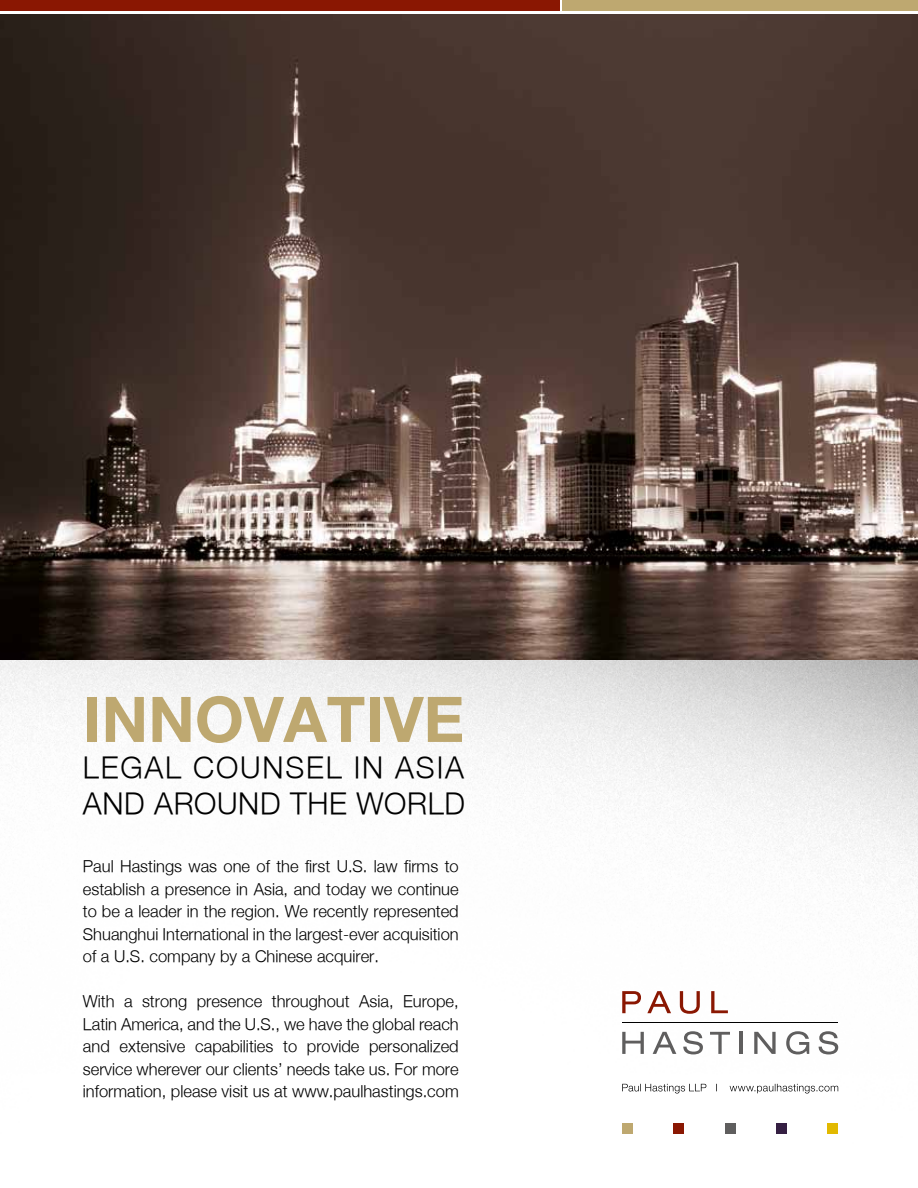
<style>
.page{position:relative;width:918px;height:1188px;background:#fff}
.page>*{position:absolute;margin:0;border:0;box-sizing:border-box;transform-origin:0 0}
.t1{font:700 63px "Helvetica Neue LT Std";color:#bea870}
.t2{font:300 30px/36px "Helvetica Neue";letter-spacing:.06em;color:#000}
.t3{font:300 16.5px/22.5px "Helvetica Neue";color:#000;text-align:justify}
</style>
<div class="page">
<img style="left:0;top:659px;width:918px;height:475px">
<img style="left:0;top:14px;width:918px;height:645px">
<svg style="left:622px;top:991px;width:19px;height:22px"></svg>
<svg style="left:647px;top:991px;width:24px;height:22px"></svg>
<svg style="left:680px;top:991px;width:20px;height:23px"></svg>
<svg style="left:711px;top:991px;width:17px;height:22px"></svg>
<svg style="left:622px;top:1032px;width:22px;height:22px"></svg>
<svg style="left:653px;top:1032px;width:23px;height:22px"></svg>
<svg style="left:683px;top:1031px;width:20px;height:23px"></svg>
<svg style="left:710px;top:1032px;width:20px;height:22px"></svg>
<hr style="left:739px;top:1032px;width:4px;height:22px;background:#5f5e5e">
<svg style="left:754px;top:1032px;width:22px;height:22px"></svg>
<svg style="left:786px;top:1031px;width:23px;height:23px"></svg>
<svg style="left:819px;top:1031px;width:19px;height:23px"></svg>
<hr style="left:622px;top:1022px;width:216px;height:1px;background:#000">
<div style="left:622px;top:1124px;width:11px;height:10px;background:#bea870"></div>
<div style="left:674px;top:1124px;width:10px;height:10px;background:#8a1702"></div>
<div style="left:725px;top:1124px;width:11px;height:10px;background:#5f5e5e"></div>
<div style="left:776px;top:1124px;width:11px;height:10px;background:#351f43"></div>
<div style="left:827px;top:1124px;width:11px;height:10px;background:#e2b900"></div>
<svg style="left:622px;top:1084px;width:216px;height:10px"></svg>
<div style="left:563px;top:0;width:355px;height:11px;background:#bea870"></div>
<div style="left:0;top:0;width:560px;height:11px;background:#8a1702"></div>
<h1 class="t1" style="left:83px;top:681px;width:383px">INNOVATIVE</h1>
<h2 class="t2" style="left:83px;top:749px;width:384px">legal counsel in asia and around the world</h2>
<p class="t3" style="left:83px;top:855px;width:377px">Paul hastings was one of the first u.s. law firms to establish a presence in asia, and today we continue to be a leader in the region. we recently represented shuanghui international in the largest-ever acquisition of a u.s. company by a chinese acquirer.</p>
<p class="t3" style="left:83px;top:990px;width:377px">with a strong presence throughout asia, europe, latin america, and the u.s., we have the global reach and extensive capabilities to provide personalized service wherever our clients’ needs take us. For more information, please visit us at www.paulhastings.com</p>
</div>
